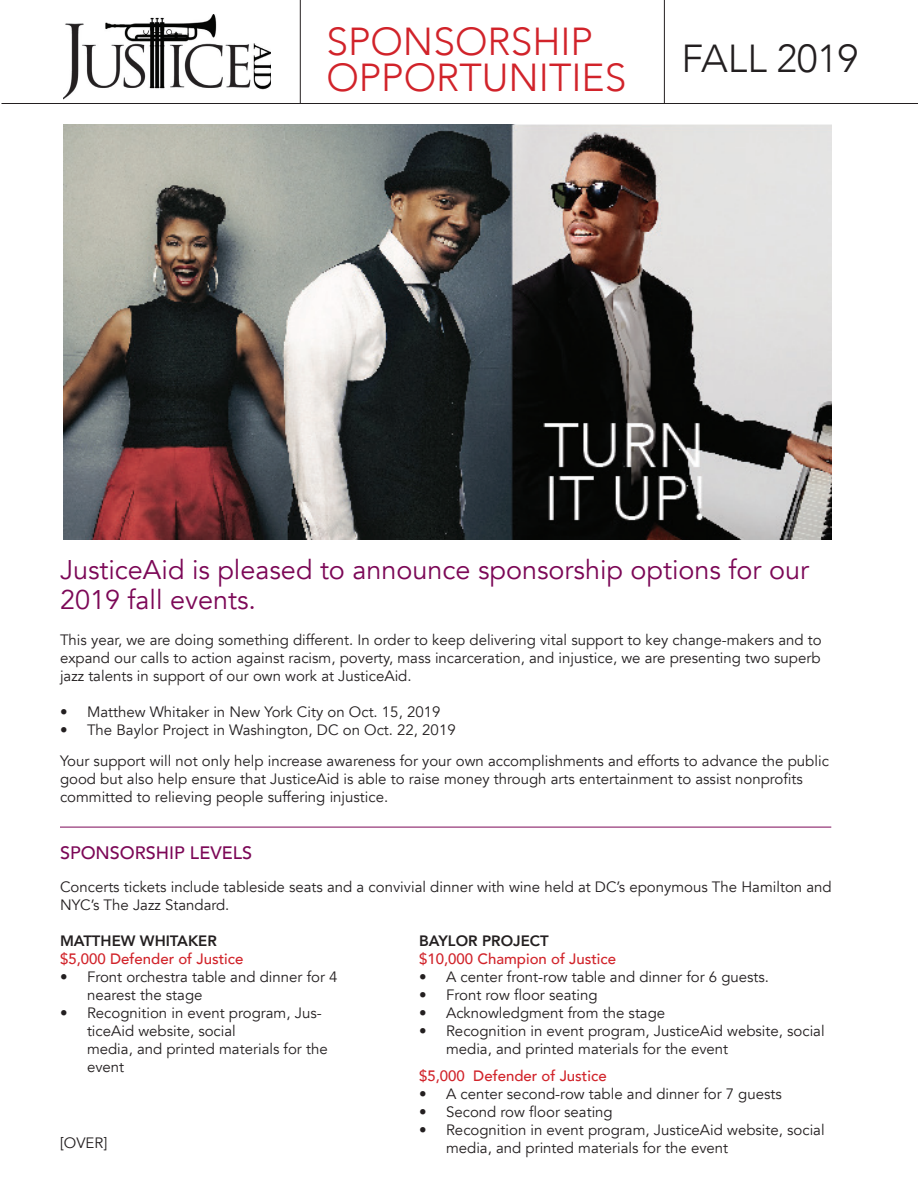
<style>
.page{position:relative;width:918px;height:1188px;background:#fff}
.page>*{position:absolute;margin:0;border:0;box-sizing:border-box;transform-origin:0 0}
.t1{font:300 39px/36px "Avenir";color:#d1232a}
.t2{font:300 39px "Avenir";color:#231f20}
.t3{font:27px/30px "Avenir";color:#7c0857}
.t4{font:500 18px "Avenir";color:#7c0857}
.t5{font:15px/18px "Avenir";color:#231f20}
.t6{font:500 15px/18px "Avenir";color:#d1232a}
.t7{font:800 15px "Avenir";color:#231f20}
.s1{font-weight:800;color:#231f20}
</style>
<div class="page">
<img style="left:63px;top:124px;width:768px;height:415px">
<img style="left:63px;top:15px;width:208px;height:85px">
<hr style="left:2px;top:103px;width:916px;height:1px;background:#231f20">
<hr style="left:300px;top:0;width:1px;height:104px;background:#231f20">
<hr style="left:664px;top:0;width:1px;height:103px;background:#231f20">
<hr style="left:60px;top:827px;width:771px;height:1px;background:#7c0857">
<p class="t1" style="left:326px;top:24px;width:302px">SPONSORSHIP<br>OPPORTUNITIES</p>
<p class="t2" style="left:682px;top:35px;width:178px">FALL 2019</p>
<p class="t3" style="left:60px;top:555px;width:751px">JusticeAid is pleased to announce sponsorship options for our<br>2019 fall events.</p>
<p class="t5" style="left:60px;top:631px;width:763px;text-align:justify">This year, we are doing something different. In order to keep delivering vital support to key change-makers and to expand our calls to action against racism, poverty, mass incarceration, and injustice, we are presenting two superb jazz talents in support of our own work at JusticeAid.</p>
<p class="t5" style="left:60px;top:703px;width:382px">• Matthew Whitaker in New York City on Oct. 15, 2019</p>
<p class="t5" style="left:60px;top:721px;width:397px">• The Baylor Project in Washington, DC on Oct. 22, 2019</p>
<p class="t5" style="left:60px;top:752px;width:770px">Your support will not only help increase awareness for your own accomplishments and efforts to advance the public good but also help ensure that JusticeAid is able to raise money through arts entertainment to assist nonprofits committed to relieving people suffering injustice.</p>
<p class="t4" style="left:60px;top:837px;width:194px">SPONSORSHIP LEVELS</p>
<p class="t5" style="left:60px;top:878px;width:773px">Concerts tickets include tableside seats and a convivial dinner with wine held at DC’s eponymous The Hamilton and<br>NYC’s The Jazz Standard.</p>
<p class="t7" style="left:60px;top:929px;width:158px">MATTHEW WHITAKER</p>
<p class="t6" style="left:60px;top:949px;width:185px">$5,000 Defender of Justice</p>
<p class="t5" style="left:87px;top:968px;width:252px;text-indent:-27px">• Front orchestra table and dinner for 4 nearest the stage</p>
<p class="t5" style="left:87px;top:1004px;width:242px;text-indent:-27px">• Recognition in event program, Jus&shy;ticeAid website, social<br>media, and printed materials for the event</p>
<p class="t5" style="left:60px;top:1134px;width:49px">[OVER]</p>
<p class="t6" style="left:419px;top:931px;width:199px"><span class="s1">BAYLOR PROJECT<br></span>$10,000 Champion of Justice</p>
<p class="t5" style="left:419px;top:968px;width:352px">• A center front-row table and dinner for 6 guests.</p>
<p class="t5" style="left:419px;top:986px;width:180px">• Front row floor seating</p>
<p class="t5" style="left:419px;top:1004px;width:248px">• Acknowledgment from the stage</p>
<p class="t5" style="left:446px;top:1022px;width:380px;text-indent:-27px">• Recognition in event program, JusticeAid website, social media, and printed materials for the event</p>
<p class="t6" style="left:419px;top:1066px;width:189px">$5,000 Defender of Justice</p>
<p class="t5" style="left:419px;top:1085px;width:364px">• A center second-row table and dinner for 7 guests</p>
<p class="t5" style="left:419px;top:1103px;width:195px">• Second row floor seating</p>
<p class="t5" style="left:446px;top:1121px;width:380px;text-indent:-27px">• Recognition in event program, JusticeAid website, social media, and printed materials for the event</p>
</div>
